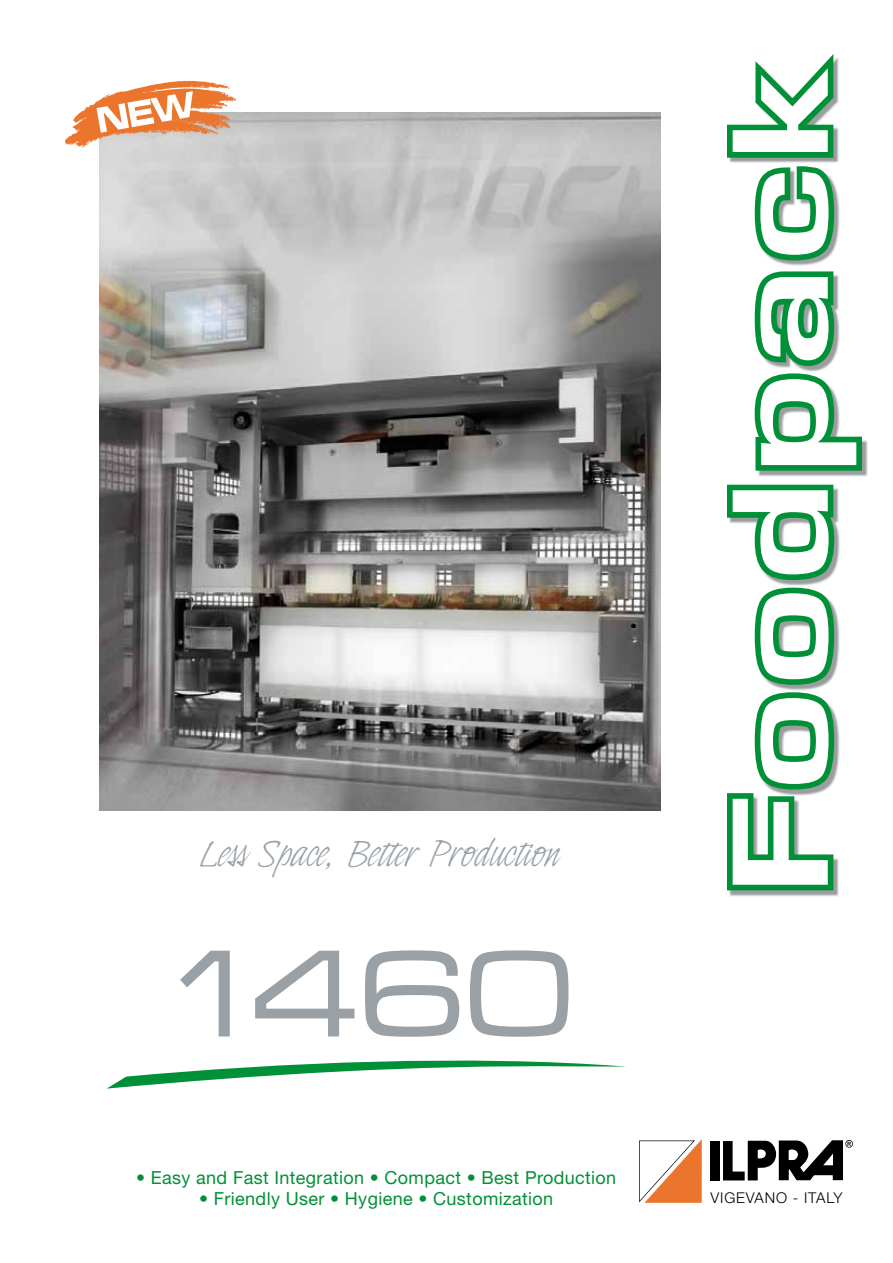
<style>
.page{position:relative;width:893px;height:1263px;background:#fff}
.page>*{position:absolute;margin:0;border:0;box-sizing:border-box;transform-origin:0 0}
.t1{font:700 142.65px "Eurostile";letter-spacing:.02em;color:#fff;scale:1.36 1}
.t2{font:128.7px "Microgramma D Medi Exte";color:#99a1a6}
.t3{font:37.5px "Indy Italic Let Plain";color:#99a1a6}
.t4{font:18px "Helvetica Neue";letter-spacing:.02em;color:#009037}
.t5{font:300 14.85px "Helvetica Neue";letter-spacing:.055em;color:#000}
</style>
<div class="page">
<svg style="left:639px;top:1139px;width:63px;height:64px"></svg>
<div style="left:710px;top:1141px;width:10px;height:39px;background:#000"></div>
<svg style="left:723px;top:1140px;width:130px;height:40px"></svg>
<img style="left:99px;top:112px;width:561px;height:699px">
<svg style="left:65px;top:80px;width:171px;height:69px"></svg>
<svg style="left:107px;top:1060px;width:519px;height:28px"></svg>
<svg style="left:727px;top:54px;width:141px;height:842px"></svg>
<h3 class="t3" style="left:199px;top:833px;width:363px">Less Space, Better Production</h3>
<h2 class="t2" style="left:160px;top:912px;width:414px">1460</h2>
<p class="t4" style="left:136px;top:1166px;width:482px">• Easy and Fast Integration • Compact • Best Production</p>
<p class="t4" style="left:199px;top:1187px;width:356px">• Friendly User • Hygiene • Customization</p>
<h1 class="t1" style="left:703px;top:896px;width:610px;rotate:-90deg">Foodpack</h1>
<p class="t5" style="left:711px;top:1188px;width:134px">VIGEVANO - ITALY</p>
</div>
